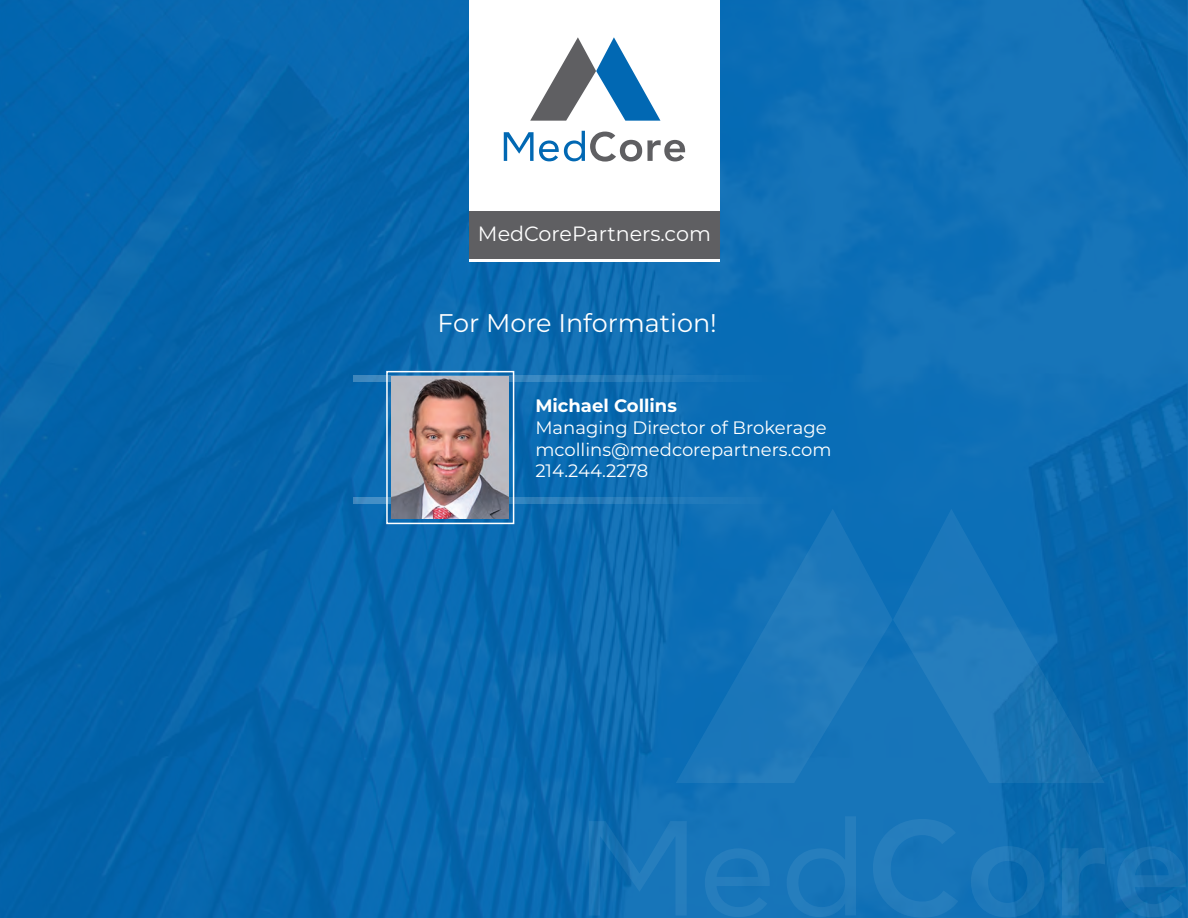
<style>
.page{position:relative;width:1188px;height:918px;background:#fff}
.page>*{position:absolute;margin:0;border:0;box-sizing:border-box;transform-origin:0 0}
.t1{font:25.5px "Montserrat";color:#fff}
.t2{font:20.7px "Montserrat";color:#fff}
.t3{font:18px/21.6px "Montserrat";color:#fff}
.t4{font:700 18px "Montserrat";color:#fff}
</style>
<div class="page">
<div style="left:0;top:0;width:1188px;height:918px;background:linear-gradient(to right,#0363ab,#1372b8)"></div>
<svg style="left:589px;top:821px;width:98px;height:95px;background:#1873b6"></svg>
<svg style="left:705px;top:848px;width:65px;height:69px;background:#1d78ba"></svg>
<svg style="left:787px;top:816px;width:69px;height:101px;background:#1b77ba"></svg>
<svg style="left:873px;top:819px;width:85px;height:99px;background:#1b77ba"></svg>
<svg style="left:971px;top:846px;width:74px;height:71px;background:#1672b4"></svg>
<svg style="left:1062px;top:848px;width:43px;height:67px;background:#126dae"></svg>
<svg style="left:1117px;top:846px;width:69px;height:71px;background:#156fb1"></svg>
<svg style="left:676px;top:509px;width:217px;height:274px;background:#1573b8"></svg>
<svg style="left:893px;top:509px;width:212px;height:274px;background:#1471b5"></svg>
<svg style="left:353px;top:376px;width:440px;height:6px;background:#257bba"></svg>
<svg style="left:353px;top:498px;width:440px;height:5px;background:#277cba"></svg>
<img style="left:392px;top:376px;width:117px;height:143px">
<div style="left:386px;top:371px;width:128px;height:153px;border:2px solid #fff"></div>
<div style="left:469px;top:0;width:251px;height:262px;background:#fff"></div>
<div style="left:469px;top:211px;width:251px;height:48px;background:#5f5f62"></div>
<svg style="left:504px;top:131px;width:181px;height:31px"></svg>
<svg style="left:530px;top:37px;width:130px;height:84px"></svg>
<p class="t2" style="left:478px;top:219px;width:235px">MedCorePartners.com</p>
<h1 class="t1" style="left:437px;top:305px;width:281px">For More Information!</h1>
<p class="t4" style="left:535px;top:393px;width:143px">Michael Collins</p>
<p class="t3" style="left:535px;top:416px;width:298px">Managing Director of Brokerage mcollins@medcorepartners.com<br>214.244.2278</p>
</div>
